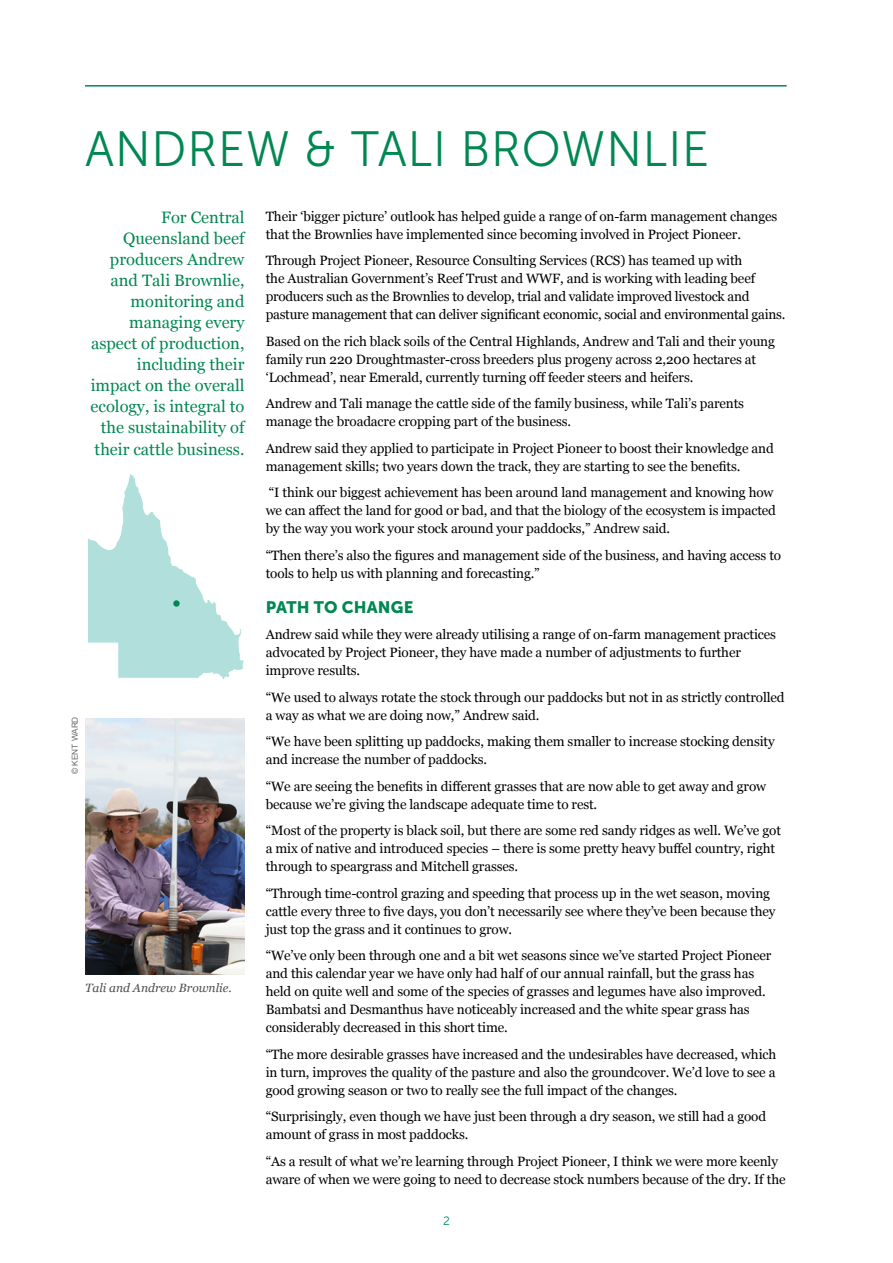
<style>
.page{position:relative;width:893px;height:1263px;background:#fff}
.page>*{position:absolute;margin:0;border:0;box-sizing:border-box;transform-origin:0 0}
.t1{font:49.5px "Museo Sans 300";letter-spacing:.02em;color:#018852;scale:.95 1}
.t2{font:16.5px/21px "Georgia";color:#018852;text-align:right}
.t3{font:16.5px "Museo Sans 900";letter-spacing:.01em;color:#018852}
.t4{font:13.5px/18px "Georgia";letter-spacing:-.01em;color:#000}
.t5{font:italic 12px "Georgia";color:#4d4d4f}
.t6{font:12px "Museo Sans 300";color:#018852}
.t7{font:8.25px "Arial";color:#6b6c6f}
</style>
<div class="page">
<img style="left:85px;top:719px;width:159px;height:256px">
<svg style="left:88px;top:474px;width:156px;height:206px"></svg>
<svg style="left:173px;top:600px;width:7px;height:7px"></svg>
<hr style="left:85px;top:85px;width:702px;height:2px;background:#018852">
<h1 class="t1" style="left:85px;top:122px;width:658px">ANDREW &amp; TALI BROWNLIE</h1>
<p class="t7" style="left:69px;top:774px;width:59px;rotate:-90deg">© KENT WARD</p>
<p class="t2" style="left:91px;top:207px;width:155px">For Central<br>Queensland beef producers Andrew and Tali Brownlie, monitoring and managing every aspect of production, including their impact on the overall ecology, is integral to the sustainability of their cattle business.</p>
<p class="t4" style="left:266px;top:207px;width:513px">Their ‘bigger picture’ outlook has helped guide a range of on-farm management changes that the Brownlies have implemented since becoming involved in Project Pioneer.</p>
<p class="t4" style="left:266px;top:251px;width:521px">Through Project Pioneer, Resource Consulting Services (RCS) has teamed up with<br>the Australian Government’s Reef Trust and WWF, and is working with leading beef producers such as the Brownlies to develop, trial and validate improved livestock and pasture management that can deliver significant economic, social and environmental gains.</p>
<p class="t4" style="left:266px;top:332px;width:511px">Based on the rich black soils of the Central Highlands, Andrew and Tali and their young family run 220 Droughtmaster-cross breeders plus progeny across 2,200 hectares at ‘Lochmead’, near Emerald, currently turning off feeder steers and heifers.</p>
<p class="t4" style="left:266px;top:394px;width:480px">Andrew and Tali manage the cattle side of the family business, while Tali’s parents manage the broadacre cropping part of the business.</p>
<p class="t4" style="left:266px;top:439px;width:509px">Andrew said they applied to participate in Project Pioneer to boost their knowledge and management skills; two years down the track, they are starting to see the benefits.</p>
<p class="t4" style="left:266px;top:483px;width:512px">“I think our biggest achievement has been around land management and knowing how we can affect the land for good or bad, and that the biology of the ecosystem is impacted by the way you work your stock around your paddocks,” Andrew said.</p>
<p class="t4" style="left:266px;top:546px;width:517px">“Then there’s also the figures and management side of the business, and having access to tools to help us with planning and forecasting.”</p>
<p class="t3" style="left:266px;top:598px;width:149px">PATH TO CHANGE</p>
<p class="t4" style="left:266px;top:626px;width:512px">Andrew said while they were already utilising a range of on-farm management practices advocated by Project Pioneer, they have made a number of adjustments to further improve results.</p>
<p class="t4" style="left:266px;top:688px;width:520px">“We used to always rotate the stock through our paddocks but not in as strictly controlled a way as what we are doing now,” Andrew said.</p>
<p class="t4" style="left:266px;top:733px;width:510px">“We have been splitting up paddocks, making them smaller to increase stocking density and increase the number of paddocks.</p>
<p class="t4" style="left:266px;top:777px;width:502px">“We are seeing the benefits in different grasses that are now able to get away and grow because we’re giving the landscape adequate time to rest.</p>
<p class="t4" style="left:266px;top:822px;width:517px">“Most of the property is black soil, but there are some red sandy ridges as well. We’ve got a mix of native and introduced species – there is some pretty heavy buffel country, right through to speargrass and Mitchell grasses.</p>
<p class="t4" style="left:266px;top:884px;width:511px">“Through time-control grazing and speeding that process up in the wet season, moving cattle every three to five days, you don’t necessarily see where they’ve been because they just top the grass and it continues to grow.</p>
<p class="t4" style="left:266px;top:946px;width:507px">“We’ve only been through one and a bit wet seasons since we’ve started Project Pioneer and this calendar year we have only had half of our annual rainfall, but the grass has held on quite well and some of the species of grasses and legumes have also improved.<br>Bambatsi and Desmanthus have noticeably increased and the white spear grass has considerably decreased in this short time.</p>
<p class="t4" style="left:266px;top:1045px;width:512px;text-align:justify">“The more desirable grasses have increased and the undesirables have decreased, which in turn, improves the quality of the pasture and also the groundcover. We’d love to see a good growing season or two to really see the full impact of the changes.</p>
<p class="t4" style="left:266px;top:1107px;width:502px">“Surprisingly, even though we have just been through a dry season, we still had a good amount of grass in most paddocks.</p>
<p class="t4" style="left:266px;top:1152px;width:521px">“As a result of what we’re learning through Project Pioneer, I think we were more keenly aware of when we were going to need to decrease stock numbers because of the dry. If the</p>
<p class="t5" style="left:85px;top:981px;width:148px">Tali and Andrew Brownlie.</p>
<p class="t6" style="left:443px;top:1215px;width:8px">2</p>
</div>
